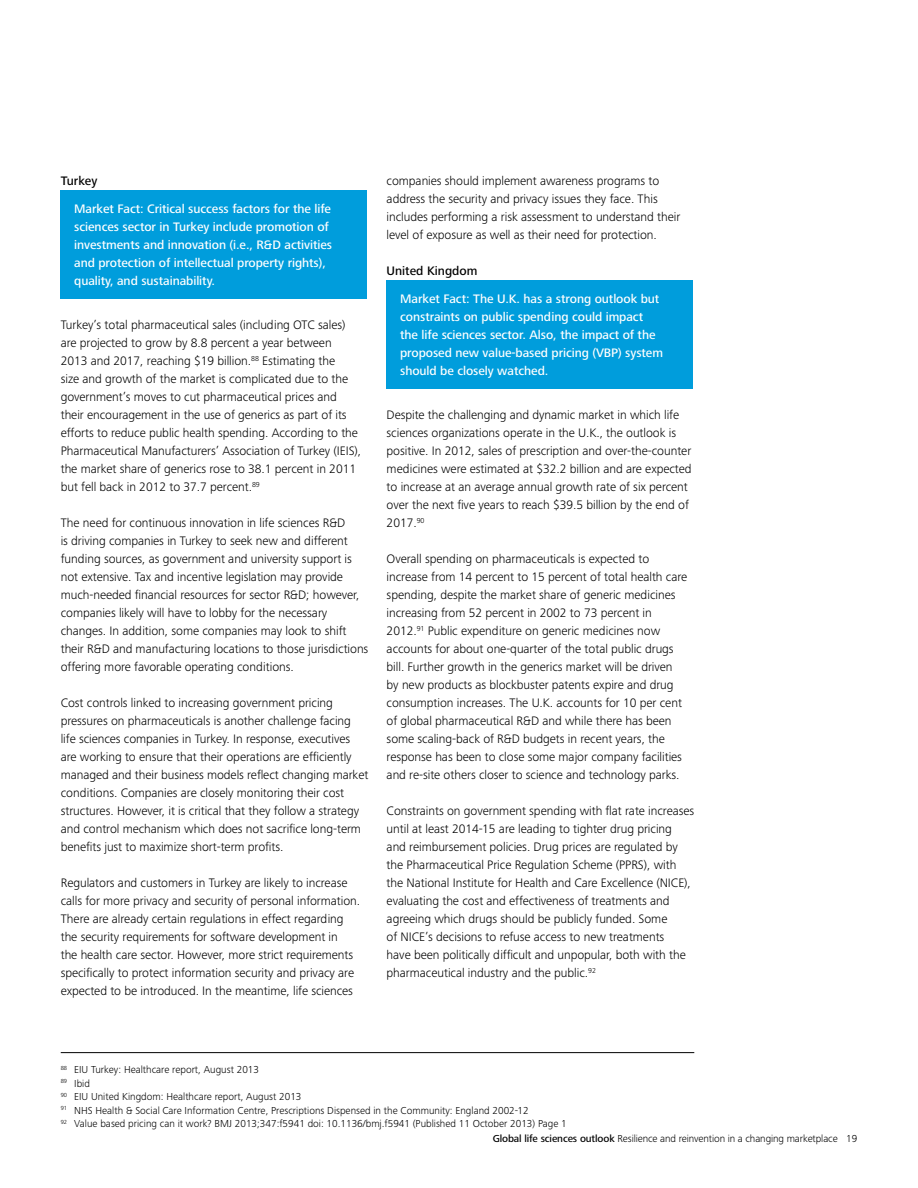
<style>
.page{position:relative;width:918px;height:1188px;background:#fff}
.page>*{position:absolute;margin:0;border:0;box-sizing:border-box;transform-origin:0 0}
.t1{font:300 12.75px/18px "Frutiger Next Pro";letter-spacing:-.005em;color:#000}
.t2{font:500 12.75px/18px "Frutiger Next Pro";letter-spacing:-.005em;color:#fff}
.t3{font:500 12.75px "Frutiger Next Pro";color:#000}
.t4{font:300 10.5px/13.5px "Frutiger Next Pro";color:#000}
.s1{font-weight:500}
</style>
<div class="page">
<div style="left:61px;top:191px;width:306px;height:108px;background:#009ddc"></div>
<div style="left:387px;top:281px;width:306px;height:108px;background:#009ddc"></div>
<hr style="left:61px;top:1052px;width:633px;height:1px;background:#000">
<p class="t3" style="left:61px;top:173px;width:38px">Turkey</p>
<p class="t2" style="left:74px;top:200px;width:259px">Market Fact: Critical success factors for the life sciences sector in Turkey include promotion of investments and innovation (i.e., R&amp;D activities and protection of intellectual property rights), quality, and sustainability.</p>
<p class="t1" style="left:61px;top:316px;width:302px">Turkey’s total pharmaceutical sales (including OTC sales) are projected to grow by 8.8 percent a year between 2013 and 2017, reaching $19 billion.<sup>88</sup> Estimating the<br>size and growth of the market is complicated due to the government’s moves to cut pharmaceutical prices and their encouragement in the use of generics as part of its efforts to reduce public health spending. According to the Pharmaceutical Manufacturers’ Association of Turkey (IEIS), the market share of generics rose to 38.1 percent in 2011 but fell back in 2012 to 37.7 percent.<sup>89</sup></p>
<p class="t1" style="left:61px;top:514px;width:309px">The need for continuous innovation in life sciences R&amp;D<br>is driving companies in Turkey to seek new and different funding sources, as government and university support is not extensive. Tax and incentive legislation may provide much-needed financial resources for sector R&amp;D; however, companies likely will have to lobby for the necessary changes. In addition, some companies may look to shift their R&amp;D and manufacturing locations to those jurisdictions offering more favorable operating conditions.</p>
<p class="t1" style="left:61px;top:694px;width:309px">Cost controls linked to increasing government pricing pressures on pharmaceuticals is another challenge facing life sciences companies in Turkey. In response, executives are working to ensure that their operations are efficiently managed and their business models reflect changing market conditions. Companies are closely monitoring their cost structures. However, it is critical that they follow a strategy and control mechanism which does not sacrifice long-term benefits just to maximize short-term profits.</p>
<p class="t1" style="left:61px;top:874px;width:301px">Regulators and customers in Turkey are likely to increase calls for more privacy and security of personal information.<br>There are already certain regulations in effect regarding the security requirements for software development in<br>the health care sector. However, more strict requirements specifically to protect information security and privacy are expected to be introduced. In the meantime, life sciences</p>
<p class="t1" style="left:387px;top:172px;width:295px">companies should implement awareness programs to address the security and privacy issues they face. This includes performing a risk assessment to understand their level of exposure as well as their need for protection.</p>
<p class="t3" style="left:387px;top:263px;width:92px">United Kingdom</p>
<p class="t2" style="left:400px;top:290px;width:264px">Market Fact: The U.K. has a strong outlook but constraints on public spending could impact the life sciences sector. Also, the impact of the proposed new value-based pricing (VBP) system should be closely watched.</p>
<p class="t1" style="left:387px;top:406px;width:307px">Despite the challenging and dynamic market in which life sciences organizations operate in the U.K., the outlook is positive. In 2012, sales of prescription and over-the-counter medicines were estimated at $32.2 billion and are expected to increase at an average annual growth rate of six percent over the next five years to reach $39.5 billion by the end of 2017.<sup>90</sup></p>
<p class="t1" style="left:387px;top:550px;width:302px">Overall spending on pharmaceuticals is expected to increase from 14 percent to 15 percent of total health care spending, despite the market share of generic medicines increasing from 52 percent in 2002 to 73 percent in 2012.<sup>91</sup> Public expenditure on generic medicines now accounts for about one-quarter of the total public drugs bill. Further growth in the generics market will be driven by new products as blockbuster patents expire and drug consumption increases. The U.K. accounts for 10 per cent of global pharmaceutical R&amp;D and while there has been some scaling-back of R&amp;D budgets in recent years, the response has been to close some major company facilities and re-site others closer to science and technology parks.</p>
<p class="t1" style="left:387px;top:802px;width:309px">Constraints on government spending with flat rate increases until at least 2014-15 are leading to tighter drug pricing and reimbursement policies. Drug prices are regulated by the Pharmaceutical Price Regulation Scheme (PPRS), with the National Institute for Health and Care Excellence (NICE), evaluating the cost and effectiveness of treatments and agreeing which drugs should be publicly funded. Some<br>of NICE’s decisions to refuse access to new treatments<br>have been politically difficult and unpopular, both with the pharmaceutical industry and the public.<sup>92</sup></p>
<p class="t4" style="left:61px;top:1063px;width:508px"><sup>88</sup> EIU Turkey: Healthcare report, August 2013<br><sup>89</sup> Ibid<br><sup>90</sup> EIU United Kingdom: Healthcare report, August 2013<br><sup>91</sup> NHS Health &amp; Social Care Information Centre, Prescriptions Dispensed in the Community: England 2002-12<br><sup>92</sup> Value based pricing can it work? BMJ 2013;347:f5941 doi: 10.1136/bmj.f5941 (Published 11 October 2013) Page 1</p>
<p class="t4" style="left:493px;top:1131px;width:366px"><span class="s1">Global life sciences outlook</span> Resilience and reinvention in a changing marketplace 19</p>
</div>
